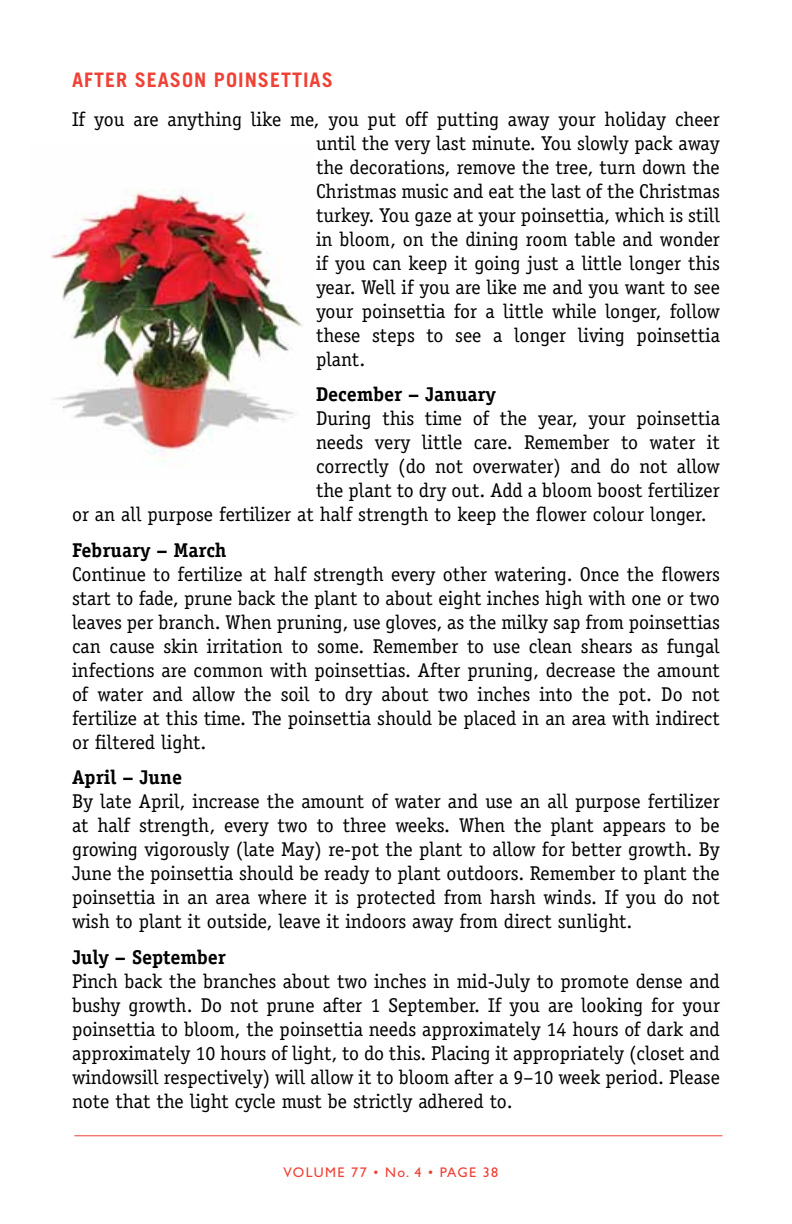
<style>
.page{position:relative;width:792px;height:1224px;background:#fff}
.page>*{position:absolute;margin:0;border:0;box-sizing:border-box;transform-origin:0 0}
.t1{font:20px/24px "Officina Serif";color:#000;text-align:justify}
.t2{font:700 20px "Officina Serif";color:#000}
.t3{font:700 20px "Trade Gothic";letter-spacing:.05em;color:#ef4135}
.t4{font:14px "Gill Sans";letter-spacing:.1em;color:#ef4135}
</style>
<div class="page">
<hr style="left:74px;top:1135px;width:648px;height:1px;background:#ef4135">
<img style="left:51px;top:189px;width:251px;height:275px">
<p class="t3" style="left:72px;top:68px;width:262px">AFTER SEASON POINSETTIAS</p>
<p class="t1" style="left:316px;top:107px;width:406px;text-indent:-244px">If you are anything like me, you put off putting away your holiday cheer until the very last minute. You slowly pack away the decorations, remove the tree, turn down the Christmas music and eat the last of the Christmas turkey. You gaze at your poinsettia, which is still in bloom, on the dining room table and wonder if you can keep it going just a little longer this year. Well if you are like me and you want to see your poinsettia for a little while longer, follow these steps to see a longer living poinsettia plant.</p>
<p class="t2" style="left:316px;top:382px;width:181px">December – January</p>
<p class="t1" style="left:316px;top:407px;width:405px">During this time of the year, your poinsettia</p>
<p class="t1" style="left:316px;top:431px;width:405px">needs very little care. Remember to water it</p>
<p class="t1" style="left:316px;top:455px;width:405px">correctly (do not overwater) and do not allow</p>
<p class="t1" style="left:316px;top:479px;width:405px">the plant to dry out. Add a bloom boost fertilizer</p>
<p class="t1" style="left:72px;top:503px;width:636px">or an all purpose fertilizer at half strength to keep the flower colour longer.</p>
<p class="t2" style="left:72px;top:538px;width:156px">February – March</p>
<p class="t1" style="left:72px;top:562px;width:650px">Continue to fertilize at half strength every other watering. Once the flowers start to fade, prune back the plant to about eight inches high with one or two leaves per branch. When pruning, use gloves, as the milky sap from poinsettias can cause skin irritation to some. Remember to use clean shears as fungal infections are common with poinsettias. After pruning, decrease the amount of water and allow the soil to dry about two inches into the pot. Do not fertilize at this time. The poinsettia should be placed in an area with indirect or filtered light.</p>
<p class="t2" style="left:72px;top:765px;width:111px">April – June</p>
<p class="t1" style="left:72px;top:790px;width:649px">By late April, increase the amount of water and use an all purpose fertilizer at half strength, every two to three weeks. When the plant appears to be growing vigorously (late May) re-pot the plant to allow for better growth. By June the poinsettia should be ready to plant outdoors. Remember to plant the poinsettia in an area where it is protected from harsh winds. If you do not wish to plant it outside, leave it indoors away from direct sunlight.</p>
<p class="t2" style="left:72px;top:945px;width:156px">July – September</p>
<p class="t1" style="left:72px;top:969px;width:650px">Pinch back the branches about two inches in mid-July to promote dense and bushy growth. Do not prune after 1 September. If you are looking for your poinsettia to bloom, the poinsettia needs approximately 14 hours of dark and approximately 10 hours of light, to do this. Placing it appropriately (closet and windowsill respectively) will allow it to bloom after a 9–10 week period. Please note that the light cycle must be strictly adhered to.</p>
<p class="t4" style="left:283px;top:1164px;width:216px">VOLUME 77 • No. 4 • PAGE 38</p>
</div>
